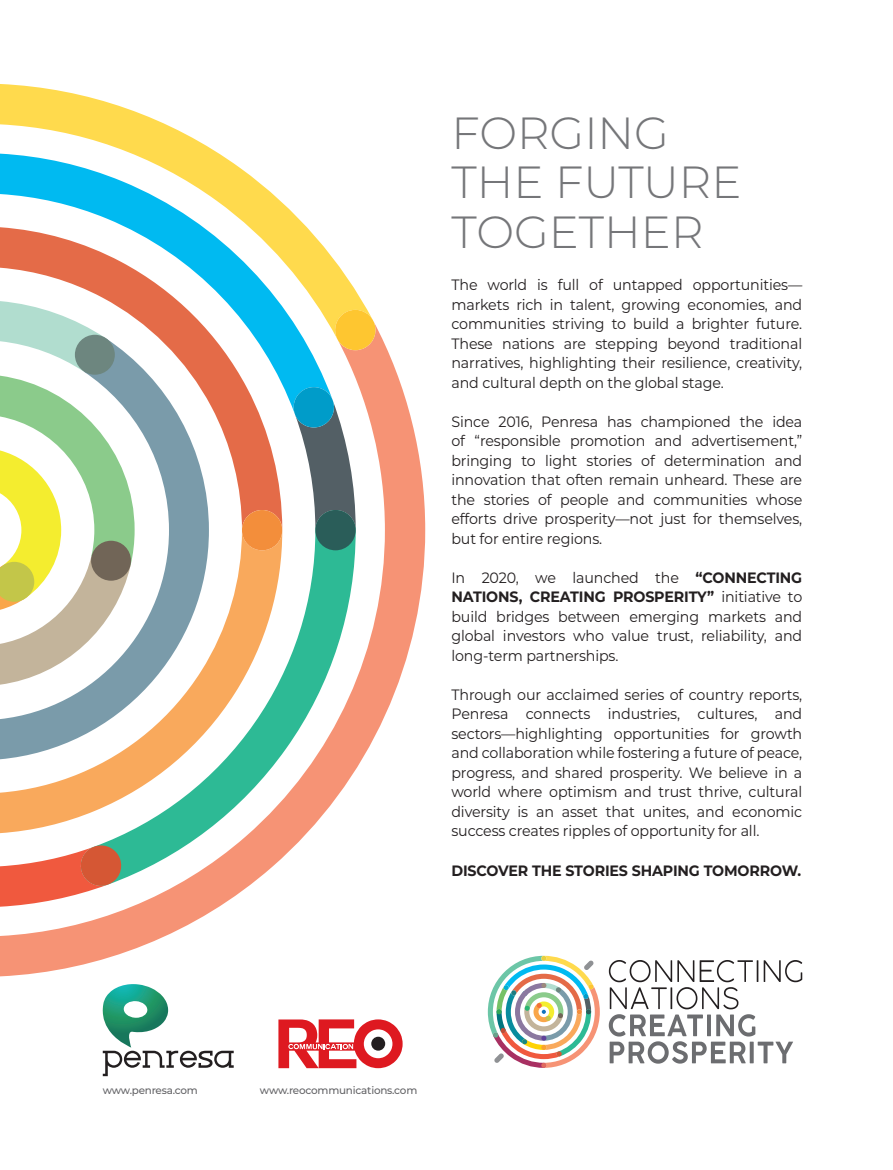
<style>
.page{position:relative;width:893px;height:1170px;background:#fff}
.page>*{position:absolute;margin:0;border:0;box-sizing:border-box;transform-origin:0 0}
.t1{font:300 45px/49.5px "Montserrat";color:#757679}
.t2{font:15px/19.5px "Montserrat";letter-spacing:-.01em;color:#231f20;text-align:justify;scale:.95 1}
.t3{font:700 15px "Montserrat";letter-spacing:-.01em;color:#231f20;scale:.95 1}
.Byline{font:500 10.5px "Montserrat";letter-spacing:-.02em;color:#636366}
.s1{font-weight:700}
</style>
<div class="page">
<svg style="left:609px;top:960px;width:193px;height:103px"></svg>
<svg style="left:488px;top:955px;width:112px;height:112px"></svg>
<svg style="left:102px;top:984px;width:132px;height:92px"></svg>
<svg style="left:0;top:330px;width:425px;height:646px"></svg>
<svg style="left:0;top:84px;width:368px;height:256px"></svg>
<svg style="left:332px;top:310px;width:46px;height:40px;background:#fdca53"></svg>
<svg style="left:0;top:338px;width:209px;height:421px"></svg>
<svg style="left:0;top:301px;width:135px;height:383px"></svg>
<svg style="left:278px;top:1019px;width:125px;height:49px"></svg>
<div style="left:371px;top:1036px;width:14px;height:14px;background:#231f20;border-radius:50%"></div>
<p class="t1" style="left:451px;top:106px;width:219px">FORGING</p>
<p class="t1" style="left:451px;top:156px;width:291px">THE FUTURE<br>TOGETHER</p>
<p class="t2" style="left:451px;top:274px;width:371px">The world is full of untapped opportunities— markets rich in talent, growing economies, and communities striving to build a brighter future.<br>These nations are stepping beyond traditional narratives, highlighting their resilience, creativity, and cultural depth on the global stage.</p>
<p class="t2" style="left:451px;top:411px;width:371px">Since 2016, Penresa has championed the idea of “responsible promotion and advertisement,” bringing to light stories of determination and innovation that often remain unheard. These are the stories of people and communities whose efforts drive prosperity—not just for themselves, but for entire regions.</p>
<p class="t2" style="left:451px;top:567px;width:371px">In 2020, we launched the <span class="s1">“CONNECTING NATIONS, CREATING PROSPERITY”</span> initiative to build bridges between emerging markets and global investors who value trust, reliability, and long-term partnerships.</p>
<p class="t2" style="left:451px;top:684px;width:371px">Through our acclaimed series of country reports, Penresa connects industries, cultures, and sectors—highlighting opportunities for growth and collaboration while fostering a future of peace, progress, and shared prosperity. We believe in a world where optimism and trust thrive, cultural diversity is an asset that unites, and economic success creates ripples of opportunity for all.</p>
<p class="t3" style="left:451px;top:859px;width:370px">DISCOVER THE STORIES SHAPING TOMORROW.</p>
<p class="Byline" style="left:103px;top:1082px;width:97px">www.penresa.com</p>
<p class="Byline" style="left:260px;top:1082px;width:159px">www.reocommunications.com</p>
</div>
